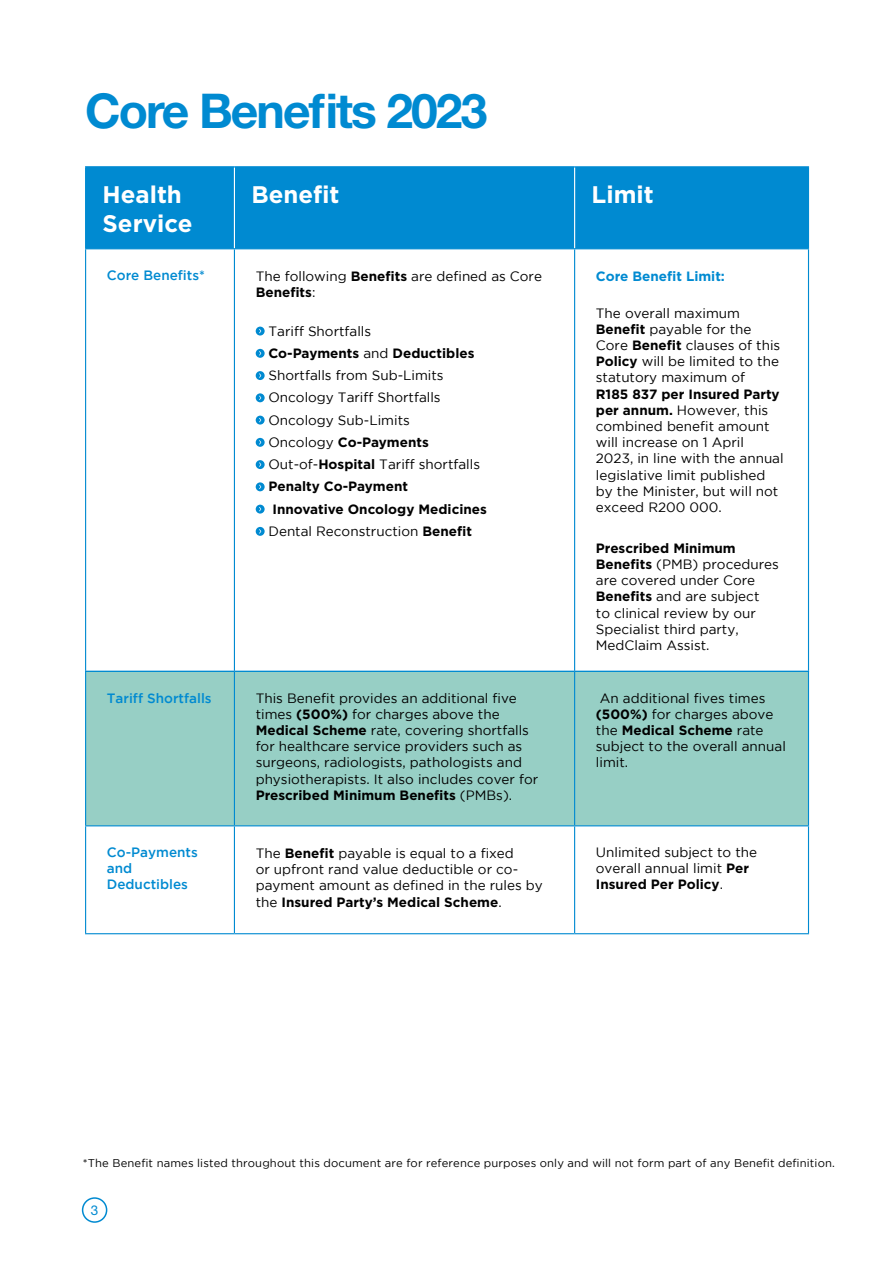
<style>
.page{position:relative;width:893px;height:1263px;background:#fff}
.page>*{position:absolute;margin:0;border:0;box-sizing:border-box;transform-origin:0 0}
.t1{font:700 48px "Helvetica Neue LT Std";letter-spacing:-.04em;color:#008ad1}
.t2{font:700 24px/28.8px "Gotham";color:#fff}
.t3{font:13.5px/16.2px "Gotham";color:#000}
.t4{font:700 13.5px "Gotham";color:#000}
.t5{font:500 13.5px/16.2px "Gotham";color:#008ad1}
.t6{font:700 13.5px "Gotham";color:#008ad1}
.t7{font:13.5px "Helvetica Neue LT Std";color:#008ad1}
.t8{font:11.25px "Gotham";letter-spacing:.01em;color:#000}
.s1{font-weight:700}
.s2{font-weight:400}
</style>
<div class="page">
<div style="left:82px;top:1197px;width:25px;height:26px;border:2px solid #008ad1;border-radius:50%"></div>
<div style="left:86px;top:167px;width:722px;height:81px;background:#008ad1"></div>
<hr style="left:234px;top:167px;width:1px;height:81px;background:#fff">
<hr style="left:574px;top:167px;width:1px;height:81px;background:#fff">
<hr style="left:85px;top:167px;width:1px;height:81px;background:#008ad1">
<hr style="left:85px;top:166px;width:149px;height:1px;background:#008ad1">
<hr style="left:234px;top:166px;width:341px;height:1px;background:#008ad1">
<hr style="left:575px;top:166px;width:234px;height:1px;background:#008ad1">
<hr style="left:808px;top:167px;width:1px;height:81px;background:#008ad1">
<hr style="left:85px;top:249px;width:1px;height:422px;background:#008ad1">
<hr style="left:85px;top:248px;width:149px;height:1px;background:#008ad1">
<hr style="left:234px;top:248px;width:341px;height:1px;background:#008ad1">
<hr style="left:234px;top:249px;width:1px;height:422px;background:#008ad1">
<hr style="left:575px;top:248px;width:234px;height:1px;background:#008ad1">
<hr style="left:574px;top:249px;width:1px;height:422px;background:#008ad1">
<hr style="left:808px;top:249px;width:1px;height:422px;background:#008ad1">
<svg style="left:256px;top:327px;width:9px;height:9px"></svg>
<svg style="left:256px;top:349px;width:9px;height:9px"></svg>
<svg style="left:256px;top:371px;width:9px;height:9px"></svg>
<svg style="left:256px;top:393px;width:9px;height:9px"></svg>
<svg style="left:256px;top:416px;width:9px;height:9px"></svg>
<svg style="left:256px;top:438px;width:9px;height:9px"></svg>
<svg style="left:256px;top:460px;width:9px;height:9px"></svg>
<svg style="left:256px;top:482px;width:9px;height:9px"></svg>
<svg style="left:256px;top:505px;width:9px;height:9px"></svg>
<svg style="left:256px;top:527px;width:9px;height:9px"></svg>
<div style="left:86px;top:672px;width:722px;height:153px;background:#97cfc5"></div>
<hr style="left:85px;top:826px;width:1px;height:107px;background:#008ad1">
<hr style="left:234px;top:826px;width:1px;height:107px;background:#008ad1">
<hr style="left:85px;top:933px;width:149px;height:1px;background:#008ad1">
<hr style="left:234px;top:933px;width:341px;height:1px;background:#008ad1">
<hr style="left:574px;top:826px;width:1px;height:107px;background:#008ad1">
<hr style="left:808px;top:826px;width:1px;height:107px;background:#008ad1">
<hr style="left:85px;top:672px;width:1px;height:153px;background:#008ad1">
<hr style="left:575px;top:933px;width:234px;height:1px;background:#008ad1">
<hr style="left:85px;top:671px;width:149px;height:1px;background:#008ad1">
<hr style="left:234px;top:671px;width:341px;height:1px;background:#008ad1">
<hr style="left:575px;top:671px;width:234px;height:1px;background:#008ad1">
<hr style="left:234px;top:672px;width:1px;height:153px;background:#008ad1">
<hr style="left:85px;top:825px;width:149px;height:1px;background:#008ad1">
<hr style="left:234px;top:825px;width:341px;height:1px;background:#008ad1">
<hr style="left:574px;top:672px;width:1px;height:153px;background:#008ad1">
<hr style="left:808px;top:672px;width:1px;height:153px;background:#008ad1">
<hr style="left:575px;top:825px;width:234px;height:1px;background:#008ad1">
<h1 class="t1" style="left:85px;top:81px;width:404px">Core Benefits 2023</h1>
<h2 class="t2" style="left:103px;top:180px;width:91px">Health<br>Service</h2>
<h2 class="t2" style="left:251px;top:180px;width:90px">Benefit</h2>
<h2 class="t2" style="left:592px;top:180px;width:64px">Limit</h2>
<p class="t5" style="left:107px;top:267px;width:100px">Core Benefits*</p>
<p class="t3" style="left:256px;top:268px;width:288px">The following <span class="s1">Benefits</span> are defined as Core<br><span class="s1">Benefits</span>:</p>
<p class="t3" style="left:268px;top:322px;width:104px">Tariff Shortfalls</p>
<p class="t4" style="left:268px;top:344px;width:208px">Co-Payments <span class="s2">and</span> Deductibles</p>
<p class="t3" style="left:268px;top:367px;width:177px">Shortfalls from Sub-Limits</p>
<p class="t3" style="left:268px;top:389px;width:174px">Oncology Tariff Shortfalls</p>
<p class="t3" style="left:268px;top:411px;width:143px">Oncology Sub-Limits</p>
<p class="t4" style="left:268px;top:433px;width:162px"><span class="s2">Oncology</span> Co-Payments</p>
<p class="t3" style="left:268px;top:456px;width:213px">Out-of-<span class="s1">Hospital</span> Tariff shortfalls</p>
<p class="t4" style="left:268px;top:478px;width:141px">Penalty Co-Payment</p>
<p class="t4" style="left:272px;top:500px;width:216px">Innovative Oncology Medicines</p>
<p class="t3" style="left:268px;top:523px;width:205px">Dental Reconstruction <span class="s1">Benefit</span></p>
<p class="t6" style="left:596px;top:267px;width:131px">Core Benefit Limit:</p>
<p class="t3" style="left:596px;top:304px;width:186px">The overall maximum<br><span class="s1">Benefit</span> payable for the<br>Core <span class="s1">Benefit</span> clauses of this<br><span class="s1">Policy</span> will be limited to the statutory maximum of</p>
<p class="t3" style="left:596px;top:385px;width:189px"><span class="s1">R185 837 per Insured Party per annum.</span> However, this combined benefit amount will increase on 1 April<br>2023, in line with the annual legislative limit published by the Minister, but will not exceed R200 000.</p>
<p class="t3" style="left:596px;top:540px;width:184px"><span class="s1">Prescribed Minimum<br>Benefits</span> (PMB) procedures are covered under Core<br><span class="s1">Benefits</span> and are subject<br>to clinical review by our<br>Specialist third party,<br>MedClaim Assist.</p>
<p class="t5" style="left:107px;top:689px;width:106px">Tariff Shortfalls</p>
<p class="t3" style="left:256px;top:689px;width:284px">This Benefit provides an additional five times <span class="s1">(500%)</span> for charges above the <span class="s1">Medical Scheme</span> rate, covering shortfalls for healthcare service providers such as surgeons, radiologists, pathologists and physiotherapists. It also includes cover for <span class="s1">Prescribed Minimum Benefits</span> (PMBs).</p>
<p class="t3" style="left:596px;top:689px;width:191px;text-indent:4px">An additional fives times <span class="s1">(500%)</span> for charges above the <span class="s1">Medical Scheme</span> rate subject to the overall annual limit.</p>
<p class="t5" style="left:107px;top:844px;width:92px">Co-Payments and<br>Deductibles</p>
<p class="t3" style="left:256px;top:845px;width:289px">The <span class="s1">Benefit</span> payable is equal to a fixed<br>or upfront rand value deductible or co&shy;payment amount as defined in the rules by the <span class="s1">Insured Party’s Medical Scheme</span>.</p>
<p class="t3" style="left:596px;top:844px;width:163px">Unlimited subject to the overall annual limit <span class="s1">Per<br>Insured Per Policy</span>.</p>
<p class="t8" style="left:83px;top:1156px;width:753px">*The Benefit names listed throughout this document are for reference purposes only and will not form part of any Benefit definition.</p>
<p class="t7" style="left:91px;top:1202px;width:9px">3</p>
</div>
